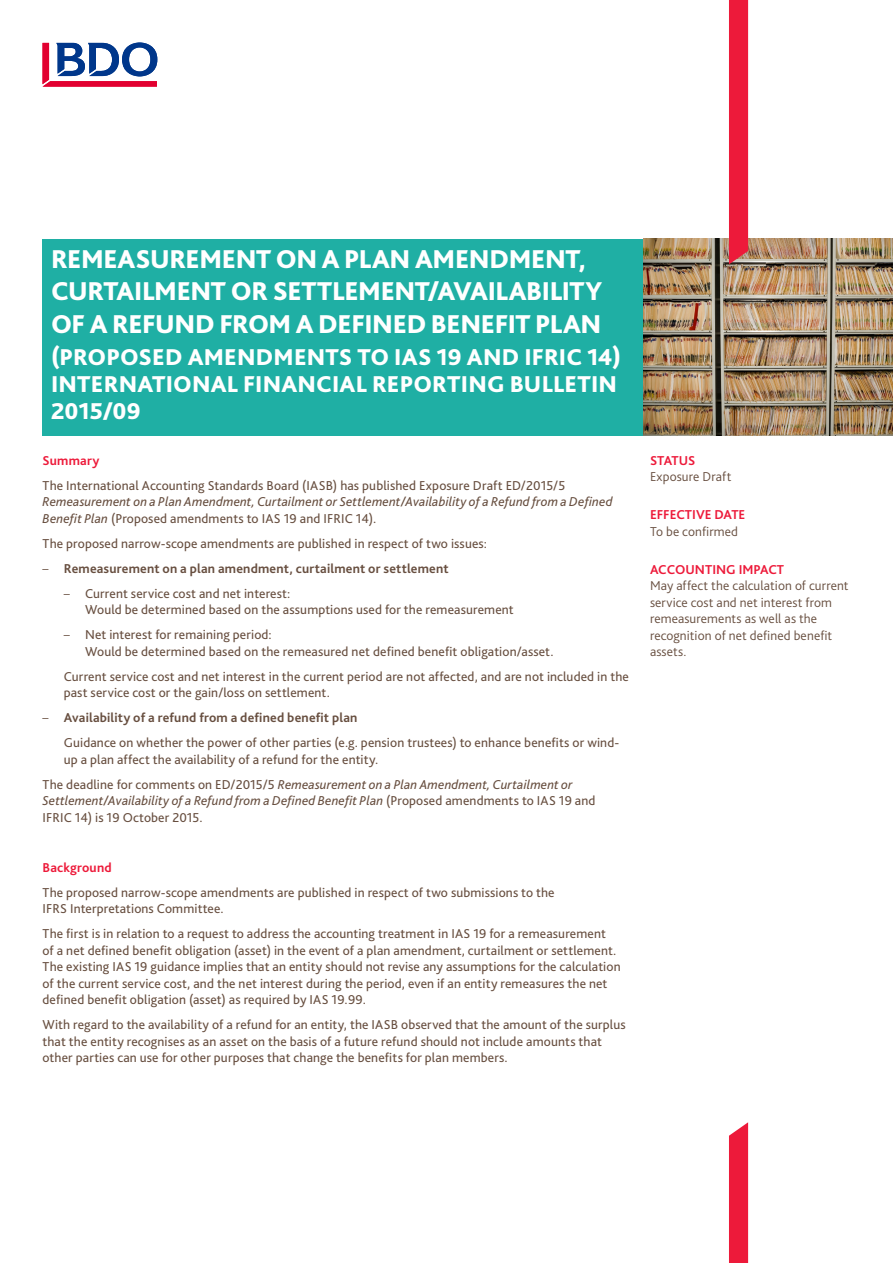
<style>
.page{position:relative;width:893px;height:1263px;background:#fff}
.page>*{position:absolute;margin:0;border:0;box-sizing:border-box;transform-origin:0 0}
.HOOFDTITEL__in_groen{font:800 27px/32.4px "Bliss Pro";letter-spacing:-.015em;color:#fff}
.HOOFDTITEL__in_groen-2{font:800 24px/27px "Bliss Pro";letter-spacing:.01em;color:#fff}
.platte_tekst{font:13.5px/16.5px "Bliss Pro";letter-spacing:.01em;color:#674e3f}
.platte_tekst___inspr{font:13.5px/16.5px "Bliss Pro";letter-spacing:.01em;color:#674e3f}
.platte_tekst-2{font:italic 13.5px/16.5px "Bliss Pro";letter-spacing:.01em;color:#674e3f}
.GREY_platte_tekst__r{font:300 13.5px/16.5px "Bliss Pro";letter-spacing:.01em;color:#674e3f}
.t1{font:700 13.5px "Bliss Pro";letter-spacing:.015em;color:#674e3f}
.RODE_TITELTJES__rech{font:700 13.5px "Bliss Pro";color:#ed1a3a}
.rood__platte_tekst{font:700 13.5px "Bliss Pro";letter-spacing:.015em;color:#ed1a3a}
.s1{font-style:italic}
.s2{font-weight:300}
.s3{font-style:normal}
</style>
<div class="page">
<svg style="left:43px;top:43px;width:114px;height:44px"></svg>
<div style="left:43px;top:239px;width:601px;height:196px;background:#1fafa4"></div>
<img style="left:644px;top:239px;width:249px;height:196px">
<div style="left:729px;top:0;width:19px;height:264px;background:#ed1a3a"></div>
<div style="left:729px;top:1122px;width:19px;height:141px;background:#ed1a3a"></div>
<p class="HOOFDTITEL__in_groen" style="left:51px;top:242px;width:553px">REMEASUREMENT ON A PLAN AMENDMENT,<br>CURTAILMENT OR SETTLEMENT/AVAILABILITY<br>OF A REFUND FROM A DEFINED BENEFIT PLAN</p>
<p class="HOOFDTITEL__in_groen-2" style="left:51px;top:343px;width:571px">(PROPOSED AMENDMENTS TO IAS 19 AND IFRIC 14)<br>INTERNATIONAL FINANCIAL REPORTING BULLETIN<br>2015/09</p>
<p class="rood__platte_tekst" style="left:43px;top:452px;width:59px">Summary</p>
<p class="platte_tekst" style="left:43px;top:476px;width:571px">The International Accounting Standards Board (IASB) has published Exposure Draft ED/2015/5<br><span class="s1">Remeasurement on a Plan Amendment, Curtailment or Settlement/Availability of a Refund from a Defined<br>Benefit Plan</span> (Proposed amendments to IAS 19 and IFRIC 14).</p>
<p class="platte_tekst" style="left:43px;top:534px;width:446px">The proposed narrow-scope amendments are published in respect of two issues:</p>
<p class="t1" style="left:43px;top:560px;width:408px"><span class="s2">–</span> Remeasurement on a plan amendment, curtailment or settlement</p>
<p class="platte_tekst" style="left:85px;top:584px;width:430px;text-indent:-21px"><span class="s2">–</span> Current service cost and net interest:<br>Would be determined based on the assumptions used for the remeasurement</p>
<p class="platte_tekst" style="left:85px;top:626px;width:470px;text-indent:-21px"><span class="s2">–</span> Net interest for remaining period:<br>Would be determined based on the remeasured net defined benefit obligation/asset.</p>
<p class="platte_tekst___inspr" style="left:64px;top:667px;width:567px">Current service cost and net interest in the current period are not affected, and are not included in the past service cost or the gain/loss on settlement.</p>
<p class="t1" style="left:43px;top:709px;width:316px"><span class="s2">–</span> Availability of a refund from a defined benefit plan</p>
<p class="platte_tekst___inspr" style="left:64px;top:734px;width:557px">Guidance on whether the power of other parties (e.g. pension trustees) to enhance benefits or wind&shy;up a plan affect the availability of a refund for the entity.</p>
<p class="platte_tekst-2" style="left:43px;top:775px;width:555px"><span class="s3">The deadline for comments on ED/2015/5</span> Remeasurement on a Plan Amendment, Curtailment or<br>Settlement/Availability of a Refund from a Defined Benefit Plan <span class="s3">(Proposed amendments to IAS 19 and<br>IFRIC 14) is 19 October 2015.</span></p>
<p class="rood__platte_tekst" style="left:43px;top:859px;width:71px">Background</p>
<p class="platte_tekst" style="left:43px;top:884px;width:514px">The proposed narrow-scope amendments are published in respect of two submissions to the<br>IFRS Interpretations Committee.</p>
<p class="platte_tekst" style="left:43px;top:925px;width:580px">The first is in relation to a request to address the accounting treatment in IAS 19 for a remeasurement of a net defined benefit obligation (asset) in the event of a plan amendment, curtailment or settlement.<br>The existing IAS 19 guidance implies that an entity should not revise any assumptions for the calculation of the current service cost, and the net interest during the period, even if an entity remeasures the net defined benefit obligation (asset) as required by IAS 19.99.</p>
<p class="platte_tekst" style="left:43px;top:1016px;width:585px">With regard to the availability of a refund for an entity, the IASB observed that the amount of the surplus that the entity recognises as an asset on the basis of a future refund should not include amounts that other parties can use for other purposes that change the benefits for plan members.</p>
<p class="RODE_TITELTJES__rech" style="left:650px;top:452px;width:47px">STATUS</p>
<p class="GREY_platte_tekst__r" style="left:650px;top:468px;width:83px">Exposure Draft</p>
<p class="RODE_TITELTJES__rech" style="left:650px;top:506px;width:97px">EFFECTIVE DATE</p>
<p class="GREY_platte_tekst__r" style="left:650px;top:523px;width:90px">To be confirmed</p>
<p class="RODE_TITELTJES__rech" style="left:650px;top:561px;width:136px">ACCOUNTING IMPACT</p>
<p class="GREY_platte_tekst__r" style="left:650px;top:577px;width:200px">May affect the calculation of current service cost and net interest from remeasurements as well as the recognition of net defined benefit assets.</p>
</div>
